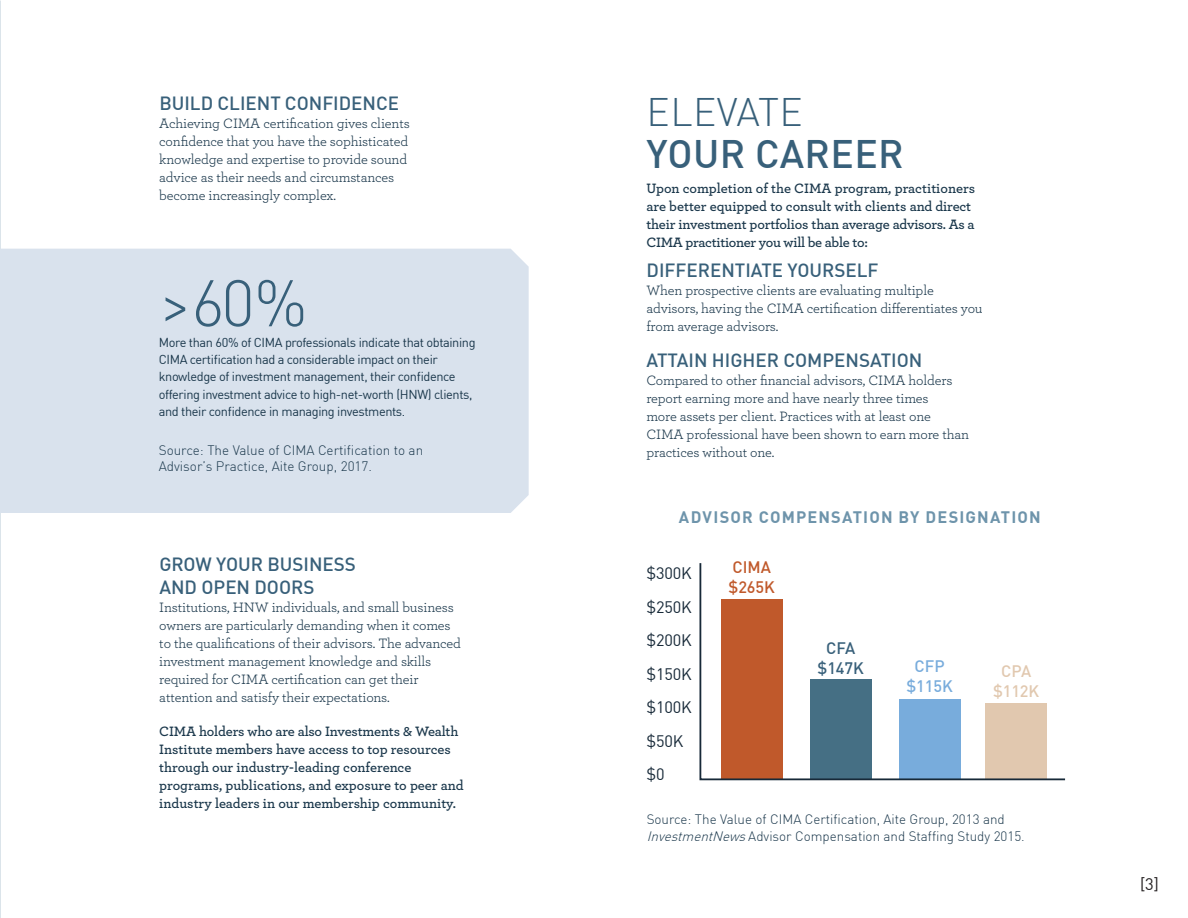
<style>
.page{position:relative;width:1188px;height:918px;background:#fff}
.page>*{position:absolute;margin:0;border:0;box-sizing:border-box;transform-origin:0 0}
.Section_Header{font:300 64.8px "DINOT";color:#38607a}
.Intro_Copy{font:500 39px/42px "DINOT";letter-spacing:.01em;color:#38607a}
.Section_Header-2{font:500 18.75px/23.2px "DINOT";color:#38607a}
.t1{font:16.5px "DINOT";color:#231f20}
.Section_Title{font:700 16.35px "DINOT";letter-spacing:.07em;color:#6e94ab}
.Section_Header-3{font:16.35px "DINOT";letter-spacing:-.01em;color:#172938}
.Section_Header-4{font:500 16.35px "DINOT";letter-spacing:-.005em;color:#c0592b}
.Section_Header-5{font:500 16.35px "DINOT";letter-spacing:-.01em;color:#38607a}
.Section_Header-6{font:500 16.35px "DINOT";letter-spacing:-.005em;color:#78acdc}
.Section_Header-7{font:500 16.35px "DINOT";letter-spacing:-.01em;color:#e1c8af}
.Body_Copy{font:14.25px/18px "Archer";letter-spacing:-.01em;color:#1a374b}
.Intro_Copy-2{font:600 14.25px/18px "Archer";letter-spacing:-.01em;color:#1a374b}
.t2{font:300 13.5px/16.2px "DINOT";color:#1a374b}
.t3{font:300 13.35px/17.5px "DINOT";color:#1a374b}
.Body_Copy-2{font:12.75px/17.2px "DINOT";letter-spacing:-.03em;color:#1a374b}
.s1{font-weight:300}
.s2{font-style:italic}
</style>
<div class="page">
<svg style="left:0;top:645px;width:1px;height:135px"></svg>
<div style="left:0;top:249px;width:529px;height:264px;background:#d9e2ed"></div>
<svg style="left:699px;top:563px;width:367px;height:218px"></svg>
<p class="Section_Header-2" style="left:159px;top:90px;width:241px">BUILD CLIENT CONFIDENCE</p>
<p class="Body_Copy" style="left:159px;top:114px;width:252px">Achieving CIMA certification gives clients confidence that you have the sophisticated knowledge and expertise to provide sound advice as their needs and circumstances become increasingly complex.</p>
<p class="Section_Header" style="left:159px;top:254px;width:150px">&gt;60%</p>
<p class="Body_Copy-2" style="left:159px;top:333px;width:318px">More than 60% of CIMA professionals indicate that obtaining CIMA certification had a considerable impact on their knowledge of investment management, their confidence offering investment advice to high‑net‑worth (HNW) clients, and their confidence in managing investments.</p>
<p class="t2" style="left:159px;top:441px;width:266px">Source: The Value of CIMA Certification to an<br>Advisor’s Practice, Aite Group, 2017.</p>
<p class="Section_Header-2" style="left:159px;top:550px;width:198px">GROW YOUR BUSINESS<br>AND OPEN DOORS</p>
<p class="Body_Copy" style="left:159px;top:597px;width:303px">Institutions, HNW individuals, and small business owners are particularly demanding when it comes to the qualifications of their advisors. The advanced investment management knowledge and skills required for CIMA certification can get their attention and satisfy their expectations.</p>
<p class="Intro_Copy-2" style="left:159px;top:721px;width:306px">CIMA holders who are also Investments &amp; Wealth Institute members have access to top resources through our industry‑leading conference programs, publications, and exposure to peer and industry leaders in our membership community.</p>
<p class="Intro_Copy" style="left:647px;top:87px;width:259px"><span class="s1">ELEVATE<br></span>YOUR CAREER</p>
<p class="Intro_Copy-2" style="left:646px;top:178px;width:330px">Upon completion of the CIMA program, practitioners are better equipped to consult with clients and direct their investment portfolios than average advisors. As a CIMA practitioner you will be able to:</p>
<p class="Section_Header-2" style="left:647px;top:257px;width:233px">DIFFERENTIATE YOURSELF</p>
<p class="Body_Copy" style="left:646px;top:280px;width:338px">When prospective clients are evaluating multiple advisors, having the CIMA certification differentiates you from average advisors.</p>
<p class="Section_Header-2" style="left:647px;top:347px;width:277px">ATTAIN HIGHER COMPENSATION</p>
<p class="Body_Copy" style="left:646px;top:371px;width:324px">Compared to other financial advisors, CIMA holders report earning more and have nearly three times<br>more assets per client. Practices with at least one CIMA professional have been shown to earn more than practices without one.</p>
<p class="Section_Title" style="left:679px;top:504px;width:363px">ADVISOR COMPENSATION BY DESIGNATION</p>
<p class="Section_Header-3" style="left:646px;top:561px;width:47px">$300K</p>
<p class="Section_Header-3" style="left:646px;top:594px;width:47px">$250K</p>
<p class="Section_Header-3" style="left:646px;top:628px;width:47px">$200K</p>
<p class="Section_Header-3" style="left:646px;top:661px;width:47px">$150K</p>
<p class="Section_Header-3" style="left:646px;top:695px;width:47px">$100K</p>
<p class="Section_Header-3" style="left:646px;top:728px;width:38px">$50K</p>
<p class="Section_Header-3" style="left:646px;top:762px;width:20px">$0</p>
<p class="Section_Header-4" style="left:732px;top:555px;width:40px">CIMA</p>
<p class="Section_Header-4" style="left:729px;top:575px;width:48px">$265K</p>
<p class="Section_Header-5" style="left:826px;top:636px;width:31px">CFA</p>
<p class="Section_Header-5" style="left:818px;top:656px;width:48px">$147K</p>
<p class="Section_Header-6" style="left:915px;top:654px;width:32px">CFP</p>
<p class="Section_Header-6" style="left:907px;top:674px;width:48px">$115K</p>
<p class="Section_Header-7" style="left:1001px;top:658px;width:31px">CPA</p>
<p class="Section_Header-7" style="left:993px;top:678px;width:48px">$112K</p>
<p class="t3" style="left:647px;top:809px;width:380px">Source: The Value of CIMA Certification, Aite Group, 2013 and<br><span class="s2">InvestmentNews</span>Advisor Compensation and Staffing Study 2015.</p>
<p class="t1" style="left:1140px;top:872px;width:20px">[3]</p>
</div>
